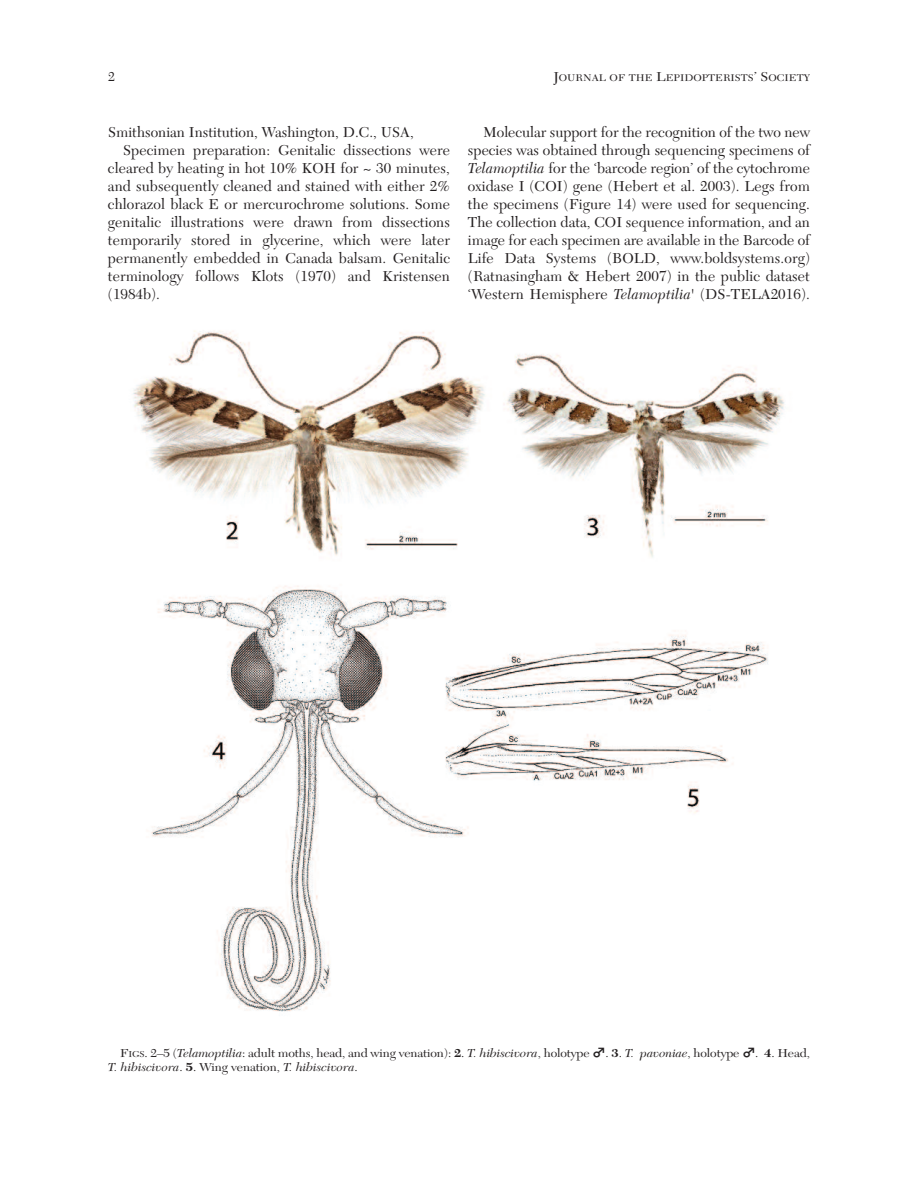
<style>
.page{position:relative;width:918px;height:1188px;background:#fff}
.page>*{position:absolute;margin:0;border:0;box-sizing:border-box;transform-origin:0 0}
.t1{font:15px/18px "New Caledonia";letter-spacing:.005em;color:#231f20;text-align:justify}
.t2{font:13.5px "New Caledonia";color:#231f20}
.t3{font:12px/13.5px "New Caledonia";letter-spacing:-.01em;color:#231f20;scale:1.09 1}
.t4{font:10.2px "New Caledonia";color:#231f20;scale:1.09 1}
.s1{color:#fff}
.s2{font-size:13.5px}
.s3{font-style:italic}
.s4{font-size:9px}
.s5{font-weight:700}
.s6{font-family:"Hira Kaku Pro W6"}
</style>
<div class="page">
<img style="left:133px;top:331px;width:651px;height:681px">
<p class="t2" style="left:108px;top:70px;width:16px">2<span class="s1">2</span></p>
<p class="t4" style="left:553px;top:73px;width:237px"><span class="s2">J</span>OURNAL OF THE <span class="s2">L</span>EPIDOPTERISTS<span class="s2">’ S</span>OCIETY</p>
<p class="t1" style="left:108px;top:125px;width:307px">Smithsonian Institution, Washington, D.C., USA,</p>
<p class="t1" style="left:123px;top:143px;width:328px">Specimen preparation: Genitalic dissections were</p>
<p class="t1" style="left:108px;top:161px;width:343px">cleared by heating in hot 10% KOH for ~ 30 minutes,</p>
<p class="t1" style="left:108px;top:179px;width:344px">and subsequently cleaned and stained with either 2%</p>
<p class="t1" style="left:108px;top:197px;width:343px">chlorazol black E or mercurochrome solutions. Some</p>
<p class="t1" style="left:108px;top:215px;width:344px">genitalic illustrations were drawn from dissections</p>
<p class="t1" style="left:108px;top:233px;width:344px">temporarily stored in glycerine, which were later</p>
<p class="t1" style="left:108px;top:251px;width:344px">permanently embedded in Canada balsam. Genitalic</p>
<p class="t1" style="left:108px;top:269px;width:344px">terminology follows Klots (1970) and Kristensen</p>
<p class="t1" style="left:108px;top:287px;width:54px">(1984b).</p>
<p class="t1" style="left:468px;top:125px;width:344px;text-indent:15px">Molecular support for the recognition of the two new species was obtained through sequencing specimens of <span class="s3">Telamoptilia</span> for the ‘barcode region’ of the cytochrome oxidase I (COI) gene (Hebert et al. 2003). Legs from the specimens (Figure 14) were used for sequencing.<br>The collection data, COI sequence information, and an image for each specimen are available in the Barcode of Life Data Systems (BOLD, www.boldsystems.org) (Ratnasingham &amp; Hebert 2007) in the public dataset ‘Western Hemisphere <span class="s3">Telamoptilia</span>' (DS-TELA2016).</p>
<p class="t3" style="left:108px;top:1048px;width:646px;text-indent:12px">F<span class="s4">IGS</span>. 2–5 (<span class="s3">Telamoptilia</span>: adult moths, head, and wing venation): <span class="s5">2</span>. <span class="s3">T. hibiscivora</span>, holotype <span class="s6">♂</span>. <span class="s5">3</span>. <span class="s3">T. pavoniae</span>, holotype <span class="s6">♂</span>. <span class="s5">4</span>. Head,<br><span class="s3">T. hibiscivora</span>. <span class="s5">5</span>. Wing venation, <span class="s3">T. hibiscivora</span>.</p>
</div>
